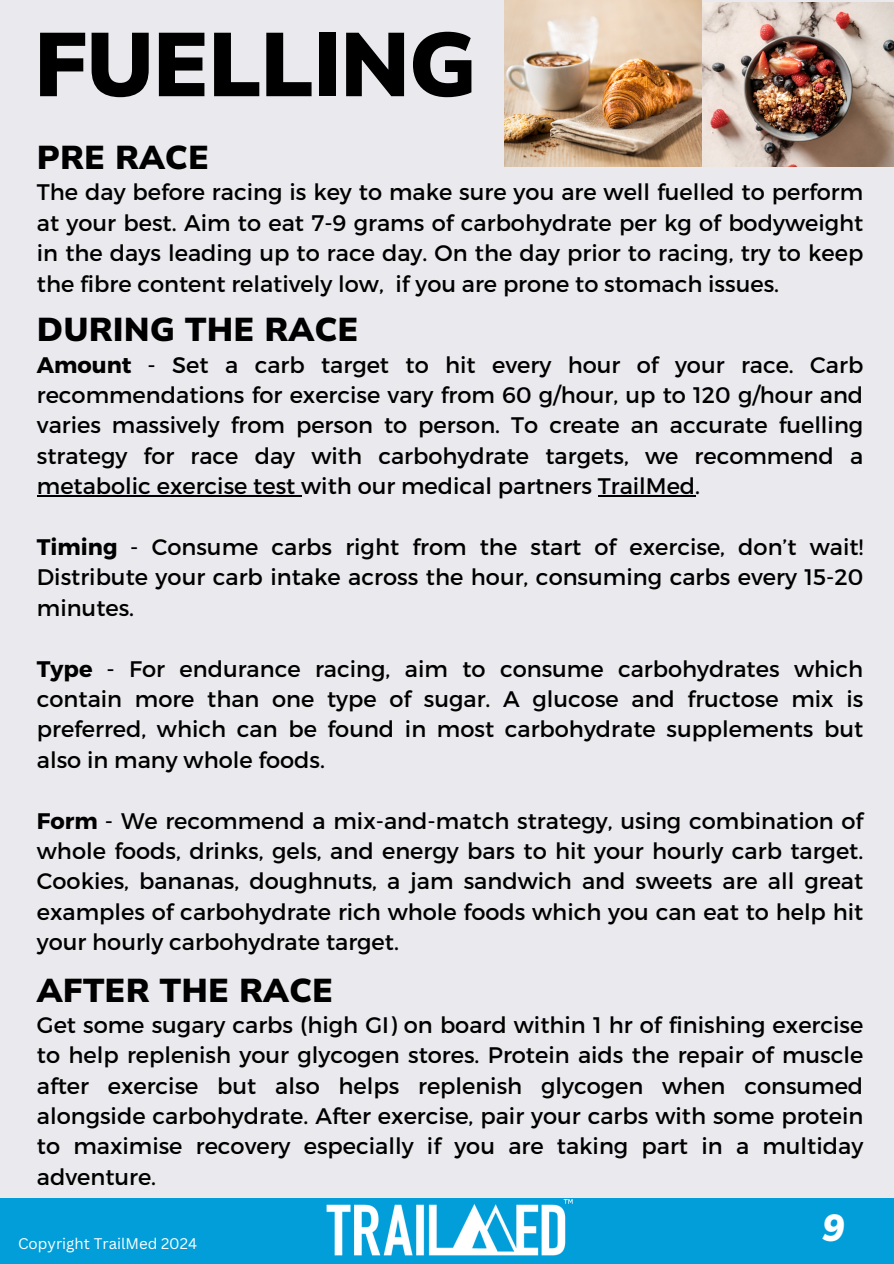
<style>
.page{position:relative;width:894px;height:1264px;background:#fff}
.page>*{position:absolute;margin:0;border:0;box-sizing:border-box;transform-origin:0 0}
.t1{font:900 90px "Nunito Sans 10 pt";letter-spacing:-.025em;color:#000}
.t2{font:italic 900 37.5px "Nunito Sans 10 pt";color:#fff}
.t3{font:900 33px "Nunito Sans 10 pt";color:#000}
.t4{font:22.5px/30.3px "Montserrat";color:#000;text-align:justify}
.t5{font:15px "Canva Sans";color:#fff}
.s1{font-weight:700}
</style>
<div class="page">
<div style="left:0;top:0;width:893px;height:1263px;background:#eaeaee"></div>
<div style="left:0;top:1197px;width:893px;height:66px;background:#029ed9"></div>
<img style="left:319px;top:1197px;width:255px;height:59px">
<hr style="left:37px;top:495px;width:264px;height:1px;background:#000">
<hr style="left:597px;top:495px;width:98px;height:1px;background:#000">
<img style="left:697px;top:2px;width:196px;height:165px">
<img style="left:504px;top:0;width:197px;height:166px">
<h1 class="t1" style="left:34px;top:5px;width:445px">FUELLING</h1>
<h3 class="t3" style="left:37px;top:136px;width:174px">PRE RACE</h3>
<p class="t4" style="left:37px;top:176px;width:827px">The day before racing is key to make sure you are well fuelled to perform at your best. Aim to eat 7-9 grams of carbohydrate per kg of bodyweight in the days leading up to race day. On the day prior to racing, try to keep the fibre content relatively low, if you are prone to stomach issues.</p>
<h3 class="t3" style="left:37px;top:308px;width:323px">DURING THE RACE</h3>
<p class="t4" style="left:37px;top:348px;width:827px"><span class="s1">Amount</span> - Set a carb target to hit every hour of your race. Carb recommendations for exercise vary from 60 g/hour, up to 120 g/hour and varies massively from person to person. To create an accurate fuelling strategy for race day with carbohydrate targets, we recommend a metabolic exercise test with our medical partners TrailMed.</p>
<p class="t4" style="left:37px;top:530px;width:827px"><span class="s1">Timing</span> - Consume carbs right from the start of exercise, don’t wait!<br>Distribute your carb intake across the hour, consuming carbs every 15-20 minutes.</p>
<p class="t4" style="left:37px;top:652px;width:827px"><span class="s1">Type</span> - For endurance racing, aim to consume carbohydrates which contain more than one type of sugar. A glucose and fructose mix is preferred, which can be found in most carbohydrate supplements but also in many whole foods.</p>
<p class="t4" style="left:37px;top:804px;width:827px"><span class="s1">Form</span> - We recommend a mix-and-match strategy, using combination of whole foods, drinks, gels, and energy bars to hit your hourly carb target.<br>Cookies, bananas, doughnuts, a jam sandwich and sweets are all great examples of carbohydrate rich whole foods which you can eat to help hit your hourly carbohydrate target.</p>
<h3 class="t3" style="left:37px;top:968px;width:298px">AFTER THE RACE</h3>
<p class="t4" style="left:37px;top:1008px;width:827px">Get some sugary carbs (high GI) on board within 1 hr of finishing exercise to help replenish your glycogen stores. Protein aids the repair of muscle after exercise but also helps replenish glycogen when consumed alongside carbohydrate. After exercise, pair your carbs with some protein to maximise recovery especially if you are taking part in a multiday adventure.</p>
<p class="t5" style="left:18px;top:1233px;width:180px">Copyright TrailMed 2024</p>
<h2 class="t2" style="left:822px;top:1202px;width:24px">9</h2>
</div>
